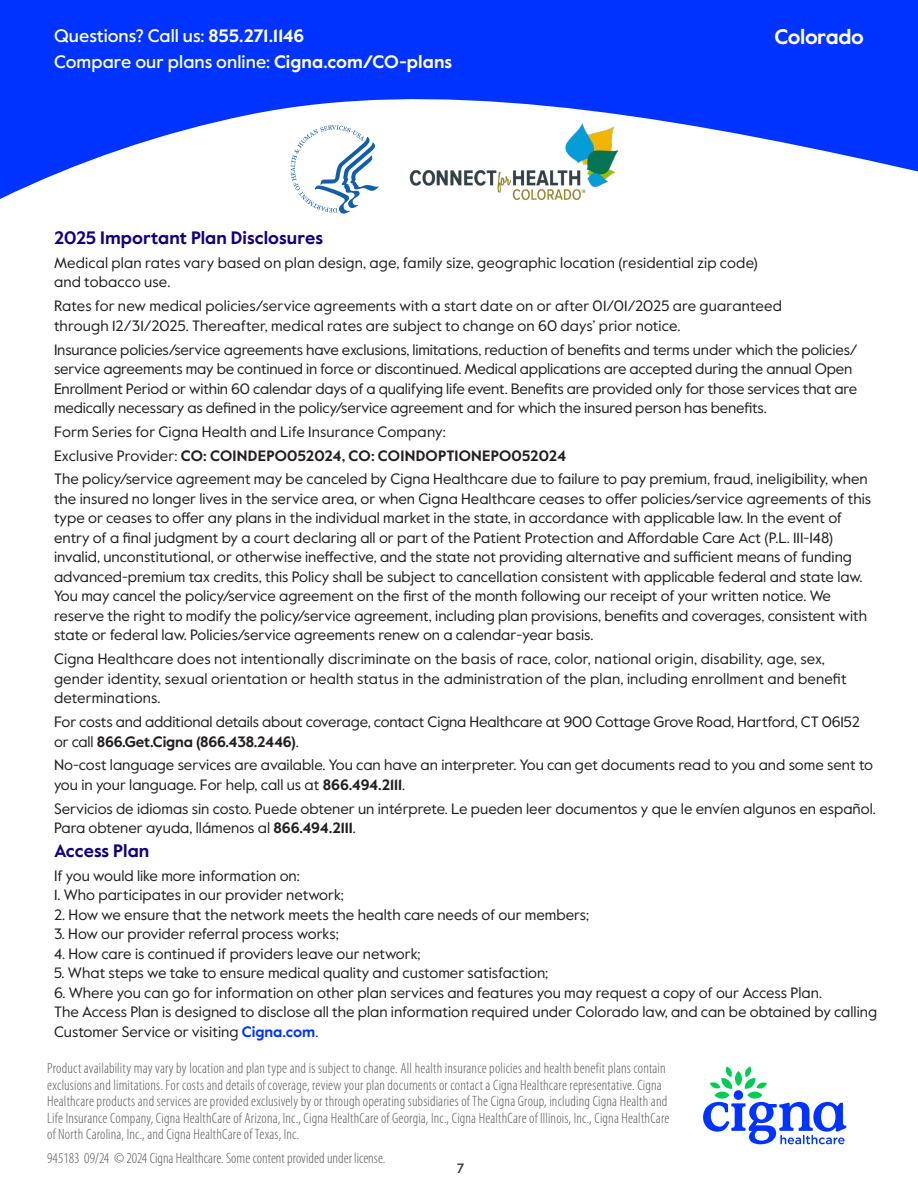
<style>
.page{position:relative;width:918px;height:1188px;background:#fff}
.page>*{position:absolute;margin:0;border:0;box-sizing:border-box;transform-origin:0 0}
.t1{font:700 21px "Value Sans Pro";letter-spacing:-.02em;color:#fff}
.t2{font:500 18px "Value Sans Pro";letter-spacing:.005em;color:#fff}
.body{font:700 18px "Value Sans Pro";letter-spacing:.005em;color:#110081}
.Body_copy__book_9_5_13{font:700 18px "Value Sans Pro";color:#110081}
.Body_copy__book_9_5_13-2{font:15px/19.5px "Value Sans Pro";color:#231f20}
.disclaimers_legal{font:300 condensed 15px/16.5px "Myriad Pro";letter-spacing:.01em;color:#57585a}
.body-2{font:15px/19.5px "Value Sans Pro";letter-spacing:.005em;color:#231f20}
.body-3{font:700 15px "Value Sans Pro";letter-spacing:.01em;color:#231f20}
.t3{font:500 13.5px "Value Sans Pro";color:#333}
.s1{font-weight:700}
.s2{font-weight:400}
.s3{font-weight:700;color:#03f}
</style>
<div class="page">
<div style="left:0;top:0;width:918px;height:243px;background:#03f"></div>
<svg style="left:0;top:99px;width:918px;height:144px;fill:#fff"></svg>
<svg style="left:703px;top:1067px;width:143px;height:77px"></svg>
<svg style="left:291px;top:125px;width:88px;height:90px;background:#d9e5f1"></svg>
<img style="left:399px;top:114px;width:228px;height:100px">
<p class="t2" style="left:54px;top:25px;width:252px">Questions? Call us: <span class="s1">855.271.1146</span></p>
<h1 class="t1" style="left:774px;top:24px;width:91px">Colorado</h1>
<p class="t2" style="left:54px;top:50px;width:400px">Compare our plans online: <span class="s1">Cigna.com/CO-plans</span></p>
<p class="body" style="left:54px;top:227px;width:271px">2025 Important Plan Disclosures</p>
<p class="body-2" style="left:54px;top:253px;width:706px">Medical plan rates vary based on plan design, age, family size, geographic location (residential zip code) and tobacco use.</p>
<p class="body-2" style="left:54px;top:297px;width:729px">Rates for new medical policies/service agreements with a start date on or after 01/01/2025 are guaranteed through 12/31/2025. Thereafter, medical rates are subject to change on 60 days’ prior notice.</p>
<p class="Body_copy__book_9_5_13-2" style="left:54px;top:340px;width:805px">Insurance policies/service agreements have exclusions, limitations, reduction of benefits and terms under which the policies/ service agreements may be continued in force or discontinued. Medical applications are accepted during the annual Open Enrollment Period or within 60 calendar days of a qualifying life event. Benefits are provided only for those services that are medically necessary as defined in the policy/service agreement and for which the insured person has benefits.</p>
<p class="body-2" style="left:54px;top:422px;width:393px">Form Series for Cigna Health and Life Insurance Company:</p>
<p class="body-3" style="left:54px;top:446px;width:513px"><span class="s2">Exclusive Provider:</span> CO: COINDEPO052024, CO: COINDOPTIONEPO052024</p>
<p class="Body_copy__book_9_5_13-2" style="left:54px;top:470px;width:819px">The policy/service agreement may be canceled by Cigna Healthcare due to failure to pay premium, fraud, ineligibility, when the insured no longer lives in the service area, or when Cigna Healthcare ceases to offer policies/service agreements of this type or ceases to offer any plans in the individual market in the state, in accordance with applicable law. In the event of entry of a final judgment by a court declaring all or part of the Patient Protection and Affordable Care Act (P.L. 111-148) invalid, unconstitutional, or otherwise ineffective, and the state not providing alternative and sufficient means of funding advanced-premium tax credits, this Policy shall be subject to cancellation consistent with applicable federal and state law.<br>You may cancel the policy/service agreement on the first of the month following our receipt of your written notice. We reserve the right to modify the policy/service agreement, including plan provisions, benefits and coverages, consistent with state or federal law. Policies/service agreements renew on a calendar-year basis.</p>
<p class="Body_copy__book_9_5_13-2" style="left:54px;top:650px;width:794px">Cigna Healthcare does not intentionally discriminate on the basis of race, color, national origin, disability, age, sex, gender identity, sexual orientation or health status in the administration of the plan, including enrollment and benefit determinations.</p>
<p class="Body_copy__book_9_5_13-2" style="left:54px;top:712px;width:807px">For costs and additional details about coverage, contact Cigna Healthcare at 900 Cottage Grove Road, Hartford, CT 06152 or call <span class="s1">866.Get.Cigna (866.438.2446)</span>.</p>
<p class="Body_copy__book_9_5_13-2" style="left:54px;top:756px;width:821px">No-cost language services are available. You can have an interpreter. You can get documents read to you and some sent to you in your language. For help, call us at <span class="s1">866.494.2111</span>.</p>
<p class="Body_copy__book_9_5_13-2" style="left:54px;top:799px;width:823px">Servicios de idiomas sin costo. Puede obtener un intérprete. Le pueden leer documentos y que le envíen algunos en español.<br>Para obtener ayuda, llámenos al <span class="s1">866.494.2111</span>.</p>
<p class="Body_copy__book_9_5_13" style="left:54px;top:840px;width:97px">Access Plan</p>
<p class="Body_copy__book_9_5_13-2" style="left:54px;top:866px;width:247px">If you would like more information on:</p>
<p class="Body_copy__book_9_5_13-2" style="left:54px;top:886px;width:292px">1. Who participates in our provider network;</p>
<p class="Body_copy__book_9_5_13-2" style="left:54px;top:905px;width:537px">2. How we ensure that the network meets the health care needs of our members;</p>
<p class="Body_copy__book_9_5_13-2" style="left:54px;top:925px;width:286px">3. How our provider referral process works;</p>
<p class="Body_copy__book_9_5_13-2" style="left:54px;top:944px;width:368px">4. How care is continued if providers leave our network;</p>
<p class="Body_copy__book_9_5_13-2" style="left:54px;top:964px;width:496px">5. What steps we take to ensure medical quality and customer satisfaction;</p>
<p class="Body_copy__book_9_5_13-2" style="left:54px;top:983px;width:770px">6. Where you can go for information on other plan services and features you may request a copy of our Access Plan.</p>
<p class="Body_copy__book_9_5_13-2" style="left:54px;top:1003px;width:825px">The Access Plan is designed to disclose all the plan information required under Colorado law, and can be obtained by calling<br>Customer Service or visiting <span class="s3">Cigna.com</span>.</p>
<p class="disclaimers_legal" style="left:47px;top:1060px;width:624px">Product availability may vary by location and plan type and is subject to change. All health insurance policies and health benefit plans contain exclusions and limitations. For costs and details of coverage, review your plan documents or contact a Cigna Healthcare representative. Cigna Healthcare products and services are provided exclusively by or through operating subsidiaries of The Cigna Group, including Cigna Health and Life Insurance Company, Cigna HealthCare of Arizona, Inc., Cigna HealthCare of Georgia, Inc., Cigna HealthCare of Illinois, Inc., Cigna HealthCare of North Carolina, Inc., and Cigna HealthCare of Texas, Inc.</p>
<p class="disclaimers_legal" style="left:47px;top:1150px;width:340px">945183 09/24 © 2024 Cigna Healthcare. Some content provided under license.</p>
<p class="t3" style="left:457px;top:1160px;width:9px">7</p>
</div>
